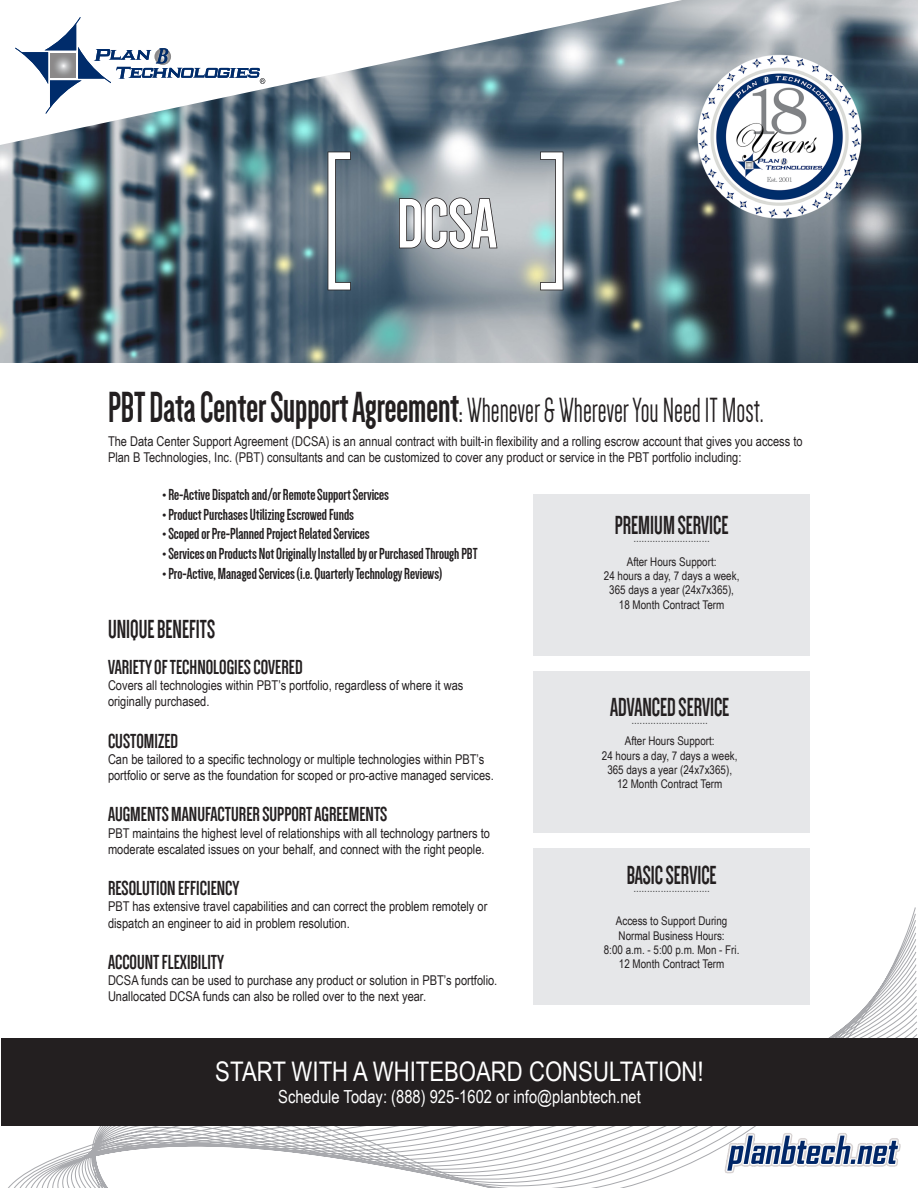
<style>
.page{position:relative;width:918px;height:1188px;background:#fff}
.page>*{position:absolute;margin:0;border:0;box-sizing:border-box;transform-origin:0 0}
.t1{font:700 72px "Dense";color:#fff}
.t2{font:36px "Dense";color:#231f20;scale:.85 1}
.t3{font:700 27px "Dense";color:#231f20;scale:.88 1}
.t4{font:27px "Arial Narrow";color:#fff}
.t5{font:700 21px "Dense";color:#231f20}
.t6{font:18px "Arial Narrow";color:#fff}
.t7{font:700 16.5px "Dense";color:#231f20}
.t8{font:13.5px/16.2px "Arial Narrow";color:#231f20}
.t9{font:12px "Arial Narrow";color:#231f20}
.t10{font:12px "Arial Narrow";color:#4b4c4d}
.s1{font-weight:400;font-size:150px}
.s2{font-weight:700;font-size:45px}
.s3{font-weight:700;font-size:27px}
</style>
<div class="page">
<img style="left:0;top:0;width:918px;height:363px">
<div style="left:533px;top:494px;width:277px;height:162px;background:#e6e7e9"></div>
<div style="left:533px;top:671px;width:277px;height:162px;background:#e6e7e9"></div>
<svg style="left:0;top:0;width:682px;height:145px"></svg>
<div style="left:533px;top:848px;width:277px;height:156px;background:#e6e7e9"></div>
<svg style="left:1px;top:907px;width:917px;height:281px"></svg>
<svg style="left:15px;top:17px;width:250px;height:96px"></svg>
<img style="left:715px;top:1128px;width:194px;height:50px">
<div style="left:1px;top:1038px;width:917px;height:87px;background:#231f20"></div>
<svg style="left:327px;top:151px;width:25px;height:140px;background:#586a75"></svg>
<svg style="left:398px;top:197px;width:100px;height:53px;background:#979a9e"></svg>
<svg style="left:539px;top:151px;width:25px;height:140px;background:#99a5a5"></svg>
<img style="left:696px;top:54px;width:166px;height:165px">
<p class="t1" style="left:321px;top:189px;width:251px"><span class="s1">[</span> DCSA <span class="s1">]</span></p>
<p class="t2" style="left:108px;top:392px;width:773px"><span class="s2">PBT Data Center Support Agreement</span><span class="s3">:</span> Whenever &amp; Wherever You Need IT Most.</p>
<p class="t8" style="left:108px;top:433px;width:696px">The Data Center Support Agreement (DCSA) is an annual contract with built-in flexibility and a rolling escrow account that gives you access to</p>
<p class="t8" style="left:108px;top:449px;width:635px">Plan B Technologies, Inc. (PBT) consultants and can be customized to cover any product or service in the PBT portfolio including:</p>
<p class="t7" style="left:162px;top:486px;width:229px">• Re-Active Dispatch and/or Remote Support Services</p>
<p class="t7" style="left:162px;top:506px;width:194px">• Product Purchases Utilizing Escrowed Funds</p>
<p class="t7" style="left:162px;top:526px;width:209px">• Scoped or Pre-Planned Project Related Services</p>
<p class="t7" style="left:162px;top:546px;width:317px">• Services on Products Not Originally Installed by or Purchased Through PBT</p>
<p class="t7" style="left:162px;top:566px;width:282px">• Pro-Active, Managed Services (i.e. Quarterly Technology Reviews)</p>
<p class="t3" style="left:108px;top:616px;width:123px">UNIQUE BENEFITS</p>
<p class="t5" style="left:108px;top:657px;width:196px">VARIETY OF TECHNOLOGIES COVERED</p>
<p class="t8" style="left:108px;top:677px;width:357px">Covers all technologies within PBT’s portfolio, regardless of where it was originally purchased.</p>
<p class="t5" style="left:108px;top:730px;width:72px">CUSTOMIZED</p>
<p class="t8" style="left:108px;top:750px;width:387px">Can be tailored to a specific technology or multiple technologies within PBT’s portfolio or serve as the foundation for scoped or pro-active managed services.</p>
<p class="t5" style="left:108px;top:804px;width:281px">AUGMENTS MANUFACTURER SUPPORT AGREEMENTS</p>
<p class="t8" style="left:108px;top:824px;width:383px">PBT maintains the highest level of relationships with all technology partners to moderate escalated issues on your behalf, and connect with the right people.</p>
<p class="t5" style="left:108px;top:878px;width:133px">RESOLUTION EFFICIENCY</p>
<p class="t8" style="left:108px;top:898px;width:381px">PBT has extensive travel capabilities and can correct the problem remotely or dispatch an engineer to aid in problem resolution.</p>
<p class="t5" style="left:108px;top:952px;width:118px">ACCOUNT FLEXIBILITY</p>
<p class="t8" style="left:108px;top:972px;width:391px">DCSA funds can be used to purchase any product or solution in PBT’s portfolio.<br>Unallocated DCSA funds can also be rolled over to the next year.</p>
<p class="t3" style="left:615px;top:512px;width:131px">PREMIUM SERVICE</p>
<p class="t9" style="left:627px;top:553px;width:91px">After Hours Support:</p>
<p class="t9" style="left:604px;top:567px;width:137px">24 hours a day, 7 days a week,</p>
<p class="t9" style="left:609px;top:581px;width:126px">365 days a year (24x7x365),</p>
<p class="t9" style="left:619px;top:596px;width:107px">18 Month Contract Term</p>
<p class="t10" style="left:633px;top:529px;width:78px">............................</p>
<p class="t3" style="left:610px;top:694px;width:137px">ADVANCED SERVICE</p>
<p class="t9" style="left:625px;top:732px;width:91px">After Hours Support:</p>
<p class="t9" style="left:602px;top:747px;width:137px">24 hours a day, 7 days a week,</p>
<p class="t9" style="left:607px;top:761px;width:126px">365 days a year (24x7x365),</p>
<p class="t9" style="left:617px;top:775px;width:107px">12 Month Contract Term</p>
<p class="t10" style="left:631px;top:711px;width:78px">............................</p>
<p class="t3" style="left:627px;top:862px;width:104px">BASIC SERVICE</p>
<p class="t9" style="left:616px;top:912px;width:113px">Access to Support During</p>
<p class="t9" style="left:619px;top:927px;width:108px">Normal Business Hours:</p>
<p class="t9" style="left:604px;top:941px;width:137px">8:00 a.m. - 5:00 p.m. Mon - Fri.</p>
<p class="t9" style="left:619px;top:955px;width:107px">12 Month Contract Term</p>
<p class="t10" style="left:633px;top:879px;width:78px">............................</p>
<p class="t4" style="left:215px;top:1052px;width:490px">START WITH A WHITEBOARD CONSULTATION!</p>
<p class="t6" style="left:278px;top:1083px;width:364px">Schedule Today: (888) 925-1602 or info@planbtech.net</p>
</div>
